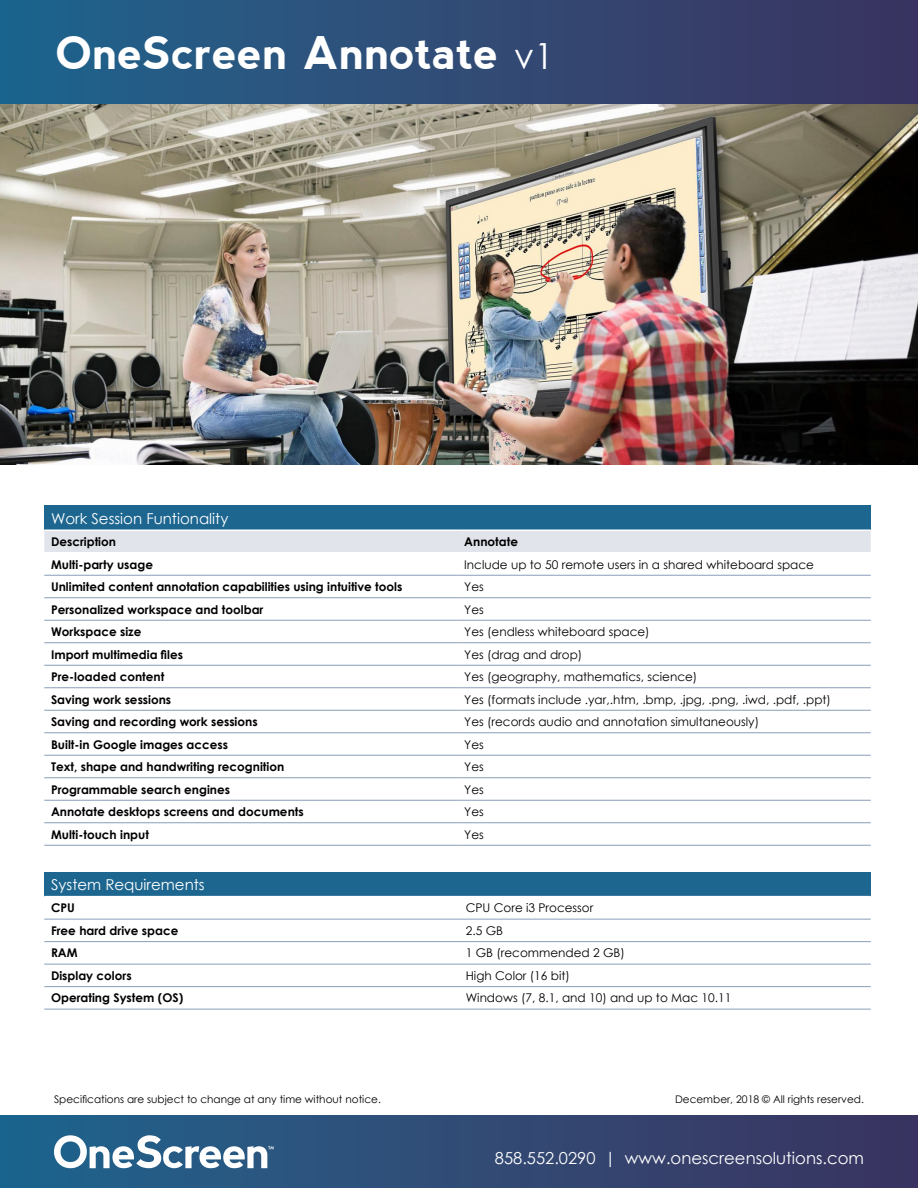
<style>
.page{position:relative;width:918px;height:1188px;background:#fff}
.page>*{position:absolute;margin:0;border:0;box-sizing:border-box;transform-origin:0 0}
.t1{font:700 45px "nevis";color:#fff}
.t2{font:16.5px "Century Gothic";color:#fff}
.t3{font:15px "Century Gothic";color:#fff}
.t4{font:12px "Century Gothic";color:#000}
.t5{font:700 12px "Century Gothic";color:#000}
.t6{font:700 12px "Century Gothic";color:#000101}
.t7{font:12px "Century Gothic";color:#000101}
.t8{font:10.5px "Century Gothic";color:#000}
.s1{font-family:"Century Gothic";font-weight:400;font-size:36px}
</style>
<div class="page">
<div style="left:0;top:1116px;width:918px;height:72px;background:linear-gradient(to right,#20658e,#3d335f)"></div>
<svg style="left:54px;top:1135px;width:220px;height:33px"></svg>
<img style="left:0;top:103px;width:918px;height:362px">
<div style="left:0;top:0;width:918px;height:103px;background:linear-gradient(to right,#20658d,#3d335f)"></div>
<div style="left:44px;top:506px;width:827px;height:24px;background:#1d6690"></div>
<div style="left:44px;top:531px;width:827px;height:21px;background:#e2e4ec"></div>
<svg style="left:44px;top:574px;width:827px;height:271px"></svg>
<hr style="left:44px;top:575px;width:414px;height:1px;background:#8a9eba">
<hr style="left:458px;top:575px;width:413px;height:1px;background:#8a9eba">
<hr style="left:44px;top:597px;width:414px;height:1px;background:#8a9eba">
<hr style="left:458px;top:597px;width:413px;height:1px;background:#8a9eba">
<hr style="left:44px;top:620px;width:414px;height:1px;background:#8a9eba">
<hr style="left:458px;top:620px;width:413px;height:1px;background:#8a9eba">
<hr style="left:44px;top:642px;width:414px;height:1px;background:#8a9eba">
<hr style="left:458px;top:642px;width:413px;height:1px;background:#8a9eba">
<hr style="left:44px;top:665px;width:414px;height:1px;background:#8a9eba">
<hr style="left:458px;top:665px;width:413px;height:1px;background:#8a9eba">
<hr style="left:44px;top:687px;width:414px;height:1px;background:#8a9eba">
<hr style="left:458px;top:687px;width:413px;height:1px;background:#8a9eba">
<hr style="left:44px;top:710px;width:414px;height:1px;background:#8a9eba">
<hr style="left:458px;top:710px;width:413px;height:1px;background:#8a9eba">
<hr style="left:44px;top:732px;width:414px;height:1px;background:#8a9eba">
<hr style="left:458px;top:732px;width:413px;height:1px;background:#8a9eba">
<hr style="left:44px;top:755px;width:414px;height:1px;background:#8a9eba">
<hr style="left:458px;top:755px;width:413px;height:1px;background:#8a9eba">
<hr style="left:44px;top:777px;width:414px;height:1px;background:#8a9eba">
<hr style="left:458px;top:777px;width:413px;height:1px;background:#8a9eba">
<hr style="left:44px;top:800px;width:414px;height:1px;background:#8a9eba">
<hr style="left:458px;top:800px;width:413px;height:1px;background:#8a9eba">
<hr style="left:44px;top:822px;width:414px;height:1px;background:#8a9eba">
<hr style="left:458px;top:822px;width:413px;height:1px;background:#8a9eba">
<hr style="left:44px;top:845px;width:414px;height:1px;background:#8a9eba">
<hr style="left:458px;top:845px;width:413px;height:1px;background:#8a9eba">
<div style="left:44px;top:872px;width:827px;height:25px;background:#1d6690"></div>
<svg style="left:44px;top:918px;width:827px;height:91px"></svg>
<hr style="left:44px;top:896px;width:415px;height:1px;background:#fff">
<hr style="left:459px;top:896px;width:412px;height:1px;background:#fff">
<hr style="left:44px;top:919px;width:415px;height:1px;background:#8a9eba">
<hr style="left:459px;top:919px;width:412px;height:1px;background:#8a9eba">
<hr style="left:44px;top:941px;width:415px;height:1px;background:#8a9eba">
<hr style="left:459px;top:941px;width:412px;height:1px;background:#8a9eba">
<hr style="left:44px;top:964px;width:415px;height:1px;background:#8a9eba">
<hr style="left:459px;top:964px;width:412px;height:1px;background:#8a9eba">
<hr style="left:44px;top:986px;width:415px;height:1px;background:#8a9eba">
<hr style="left:459px;top:986px;width:412px;height:1px;background:#8a9eba">
<hr style="left:44px;top:1009px;width:415px;height:1px;background:#8a9eba">
<hr style="left:459px;top:1009px;width:412px;height:1px;background:#8a9eba">
<h1 class="t1" style="left:56px;top:27px;width:499px">OneScreen Annotate <span class="s1">v1</span></h1>
<p class="t3" style="left:51px;top:508px;width:179px">Work Session Funtionality</p>
<p class="t5" style="left:51px;top:533px;width:67px">Description</p>
<p class="t5" style="left:464px;top:533px;width:55px">Annotate</p>
<p class="t5" style="left:51px;top:555px;width:104px">Multi-party usage</p>
<p class="t4" style="left:464px;top:556px;width:351px">Include up to 50 remote users in a shared whiteboard space</p>
<p class="t5" style="left:51px;top:578px;width:353px">Unlimited content annotation capabilities using intuitive tools</p>
<p class="t4" style="left:464px;top:578px;width:21px">Yes</p>
<p class="t5" style="left:51px;top:600px;width:214px">Personalized workspace and toolbar</p>
<p class="t4" style="left:464px;top:601px;width:21px">Yes</p>
<p class="t5" style="left:51px;top:623px;width:92px">Workspace size</p>
<p class="t4" style="left:464px;top:623px;width:187px">Yes (endless whiteboard space)</p>
<p class="t5" style="left:51px;top:645px;width:133px">Import multimedia files</p>
<p class="t4" style="left:464px;top:646px;width:120px">Yes (drag and drop)</p>
<p class="t5" style="left:51px;top:668px;width:115px">Pre-loaded content</p>
<p class="t4" style="left:464px;top:668px;width:235px">Yes (geography, mathematics, science)</p>
<p class="t5" style="left:51px;top:690px;width:122px">Saving work sessions</p>
<p class="t4" style="left:464px;top:691px;width:368px">Yes (formats include .yar,.htm, .bmp, .jpg, .png, .iwd, .pdf, .ppt)</p>
<p class="t5" style="left:51px;top:713px;width:208px">Saving and recording work sessions</p>
<p class="t4" style="left:464px;top:713px;width:296px">Yes (records audio and annotation simultaneously)</p>
<p class="t6" style="left:51px;top:735px;width:179px">Built-in Google images access</p>
<p class="t4" style="left:464px;top:736px;width:21px">Yes</p>
<p class="t6" style="left:51px;top:758px;width:235px">Text, shape and handwriting recognition</p>
<p class="t4" style="left:464px;top:758px;width:21px">Yes</p>
<p class="t6" style="left:51px;top:780px;width:181px">Programmable search engines</p>
<p class="t4" style="left:464px;top:781px;width:21px">Yes</p>
<p class="t6" style="left:51px;top:803px;width:254px">Annotate desktops screens and documents</p>
<p class="t4" style="left:464px;top:803px;width:21px">Yes</p>
<p class="t6" style="left:51px;top:825px;width:99px">Multi-touch input</p>
<p class="t4" style="left:464px;top:826px;width:21px">Yes</p>
<p class="t3" style="left:51px;top:874px;width:155px">System Requirements</p>
<p class="t5" style="left:51px;top:899px;width:25px">CPU</p>
<p class="t4" style="left:466px;top:900px;width:129px">CPU Core i3 Processor</p>
<p class="t5" style="left:51px;top:921px;width:129px">Free hard drive space</p>
<p class="t4" style="left:466px;top:922px;width:39px">2.5 GB</p>
<p class="t5" style="left:51px;top:944px;width:28px">RAM</p>
<p class="t7" style="left:466px;top:945px;width:161px">1 GB (recommended 2 GB)</p>
<p class="t5" style="left:51px;top:966px;width:82px">Display colors</p>
<p class="t4" style="left:466px;top:967px;width:106px">High Color (16 bit)</p>
<p class="t5" style="left:51px;top:989px;width:134px">Operating System (OS)</p>
<p class="t4" style="left:466px;top:990px;width:267px">Windows (7, 8.1, and 10) and up to Mac 10.11</p>
<p class="t8" style="left:54px;top:1092px;width:328px">Specifications are subject to change at any time without notice.</p>
<p class="t8" style="left:675px;top:1092px;width:190px">December, 2018 © All rights reserved.</p>
<h2 class="t2" style="left:495px;top:1147px;width:371px">858.552.0290 | www.onescreensolutions.com</h2>
</div>
